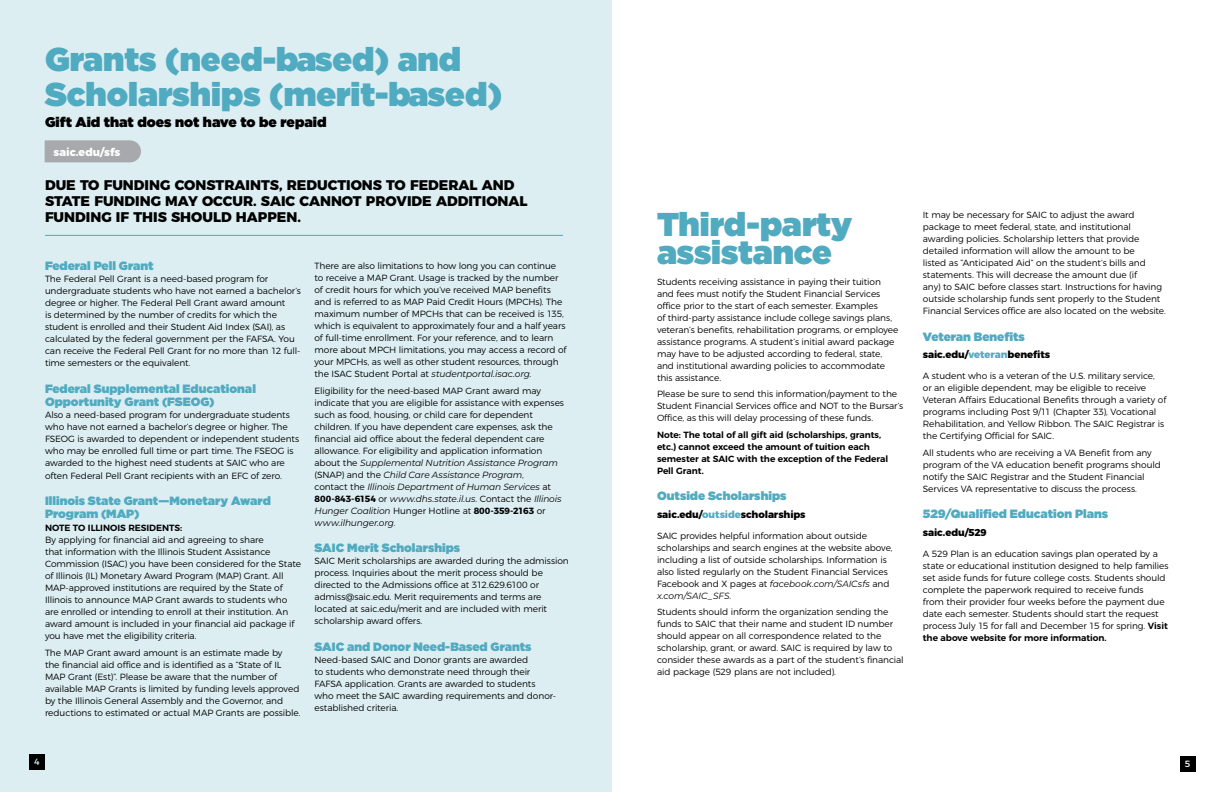
<style>
.page{position:relative;width:1224px;height:792px;background:#fff}
.page>*{position:absolute;margin:0;border:0;box-sizing:border-box;transform-origin:0 0}
.t1{font:900 33px/28px "Gotham";color:#50aac0}
.t2{font:800 14px/16px "Montserrat";color:#000}
.t3{font:900 14px "Gotham";color:#000}
.t4{font:900 12px/13px "Gotham";color:#50aac0}
.t5{font:800 11px "Montserrat";color:#fff}
.t6{font:800 10px "Montserrat";letter-spacing:-.01em;color:#000}
.t7{font:300 9px/12px "Montserrat";letter-spacing:-.01em;color:#000}
.t8{font:600 9px/12px "Montserrat";letter-spacing:-.005em;color:#000}
.t9{font:9px "Montserrat";color:#fff}
.s1{font-weight:400;font-style:italic}
.s2{font-weight:700}
.s3{color:#50aac0}
.s4{font-weight:600}
</style>
<div class="page">
<div style="left:1180px;top:756px;width:15px;height:15px;background:#000"></div>
<div style="left:0;top:0;width:612px;height:792px;background:#dceef2"></div>
<hr style="left:45px;top:235px;width:518px;height:1px;background:#50aac0">
<svg style="left:45px;top:140px;width:96px;height:22px"></svg>
<h1 class="t1" style="left:45px;top:42px;width:459px;line-height:35px">Grants (need-based) and<br>Scholarships (merit-based)</h1>
<h2 class="t3" style="left:45px;top:112px;width:283px">Gift Aid that does not have to be repaid</h2>
<p class="t5" style="left:54px;top:143px;width:69px">saic.edu/sfs</p>
<h2 class="t2" style="left:45px;top:176px;width:484px">DUE TO FUNDING CONSTRAINTS, REDUCTIONS TO FEDERAL AND<br>STATE FUNDING MAY OCCUR. SAIC CANNOT PROVIDE ADDITIONAL<br>FUNDING IF THIS SHOULD HAPPEN.</h2>
<h3 class="t4" style="left:45px;top:259px;width:110px">Federal Pell Grant</h3>
<p class="t7" style="left:45px;top:272px;width:257px">The Federal Pell Grant is a need-based program for undergraduate students who have not earned a bachelor’s degree or higher. The Federal Pell Grant award amount<br>is determined by the number of credits for which the student is enrolled and their Student Aid Index (SAI), as calculated by the federal government per the FAFSA. You can receive the Federal Pell Grant for no more than 12 full&shy;time semesters or the equivalent.</p>
<h3 class="t4" style="left:45px;top:382px;width:212px">Federal Supplemental Educational<br>Opportunity Grant (FSEOG)</h3>
<p class="t7" style="left:45px;top:408px;width:256px">Also a need-based program for undergraduate students who have not earned a bachelor’s degree or higher. The FSEOG is awarded to dependent or independent students who may be enrolled full time or part time. The FSEOG is awarded to the highest need students at SAIC who are</p>
<p class="t7" style="left:45px;top:469px;width:238px">often Federal Pell Grant recipients with an EFC of zero.</p>
<h3 class="t4" style="left:45px;top:494px;width:227px">Illinois State Grant—Monetary Award<br>Program (MAP)</h3>
<p class="t8" style="left:45px;top:521px;width:139px">NOTE TO ILLINOIS RESIDENTS:</p>
<p class="t7" style="left:45px;top:533px;width:258px">By applying for financial aid and agreeing to share<br>that information with the Illinois Student Assistance Commission (ISAC) you have been considered for the State of Illinois (IL) Monetary Award Program (MAP) Grant. All MAP-approved institutions are required by the State of Illinois to announce MAP Grant awards to students who are enrolled or intending to enroll at their institution. An award amount is included in your financial aid package if you have met the eligibility criteria.</p>
<p class="t7" style="left:45px;top:646px;width:257px">The MAP Grant award amount is an estimate made by<br>the financial aid office and is identified as a “State of IL MAP Grant (Est)”. Please be aware that the number of available MAP Grants is limited by funding levels approved by the Illinois General Assembly and the Governor, and reductions to estimated or actual MAP Grants are possible.</p>
<p class="t7" style="left:315px;top:259px;width:254px">There are also limitations to how long you can continue to receive a MAP Grant. Usage is tracked by the number of credit hours for which you’ve received MAP benefits and is referred to as MAP Paid Credit Hours (MPCHs). The maximum number of MPCHs that can be received is 135, which is equivalent to approximately four and a half years of full-time enrollment. For your reference, and to learn more about MPCH limitations, you may access a record of your MPCHs, as well as other student resources, through the ISAC Student Portal at <span class="s1">studentportal.isac.org</span>.</p>
<p class="t7" style="left:315px;top:384px;width:251px">Eligibility for the need-based MAP Grant award may indicate that you are eligible for assistance with expenses such as food, housing, or child care for dependent children. If you have dependent care expenses, ask the financial aid office about the federal dependent care allowance. For eligibility and application information about the <span class="s1">Supplemental Nutrition Assistance Program </span>(SNAP) and the <span class="s1">Child Care Assistance Program</span>,<br>contact the <span class="s1">Illinois Department of Human Services</span> at <span class="s2">800-843-6154</span> or <span class="s1">www.dhs.state.il.us</span>. Contact the <span class="s1">Illinois Hunger Coalition</span> Hunger Hotline at <span class="s2">800-359-2163</span> or <span class="s1">www.ilhunger.org</span>.</p>
<h3 class="t4" style="left:315px;top:541px;width:147px">SAIC Merit Scholarships</h3>
<p class="t7" style="left:315px;top:554px;width:256px">SAIC Merit scholarships are awarded during the admission process. Inquiries about the merit process should be directed to the Admissions office at 312.629.6100 or admiss@saic.edu. Merit requirements and terms are located at saic.edu/merit and are included with merit scholarship award offers.</p>
<h3 class="t4" style="left:315px;top:640px;width:219px">SAIC and Donor Need-Based Grants</h3>
<p class="t7" style="left:315px;top:653px;width:243px">Need-based SAIC and Donor grants are awarded<br>to students who demonstrate need through their FAFSA application. Grants are awarded to students who meet the SAIC awarding requirements and donor&shy;established criteria.</p>
<h1 class="t1" style="left:657px;top:210px;width:197px">Third-party assistance</h1>
<p class="t7" style="left:657px;top:275px;width:243px">Students receiving assistance in paying their tuition and fees must notify the Student Financial Services office prior to the start of each semester. Examples<br>of third-party assistance include college savings plans, veteran’s benefits, rehabilitation programs, or employee assistance programs. A student’s initial award package may have to be adjusted according to federal, state, and institutional awarding policies to accommodate this assistance.</p>
<p class="t7" style="left:657px;top:387px;width:248px">Please be sure to send this information/payment to the<br>Student Financial Services office and NOT to the Bursar’s<br>Office, as this will delay processing of these funds.</p>
<p class="t8" style="left:657px;top:428px;width:233px">Note: The total of all gift aid (scholarships, grants, etc.) cannot exceed the amount of tuition each semester at SAIC with the exception of the Federal Pell Grant.</p>
<h3 class="t4" style="left:657px;top:489px;width:131px">Outside Scholarships</h3>
<p class="t6" style="left:657px;top:506px;width:150px">saic.edu/<span class="s3">outside</span>scholarships</p>
<p class="t7" style="left:657px;top:529px;width:237px">SAIC provides helpful information about outside scholarships and search engines at the website above, including a list of outside scholarships. Information is also listed regularly on the Student Financial Services Facebook and X pages at <span class="s1">facebook.com/SAICsfs</span> and <span class="s1">x.com/SAIC_SFS</span>.</p>
<p class="t7" style="left:657px;top:605px;width:248px">Students should inform the organization sending the funds to SAIC that their name and student ID number should appear on all correspondence related to the scholarship, grant, or award. SAIC is required by law to consider these awards as a part of the student’s financial aid package (529 plans are not included).</p>
<p class="t7" style="left:923px;top:208px;width:245px">It may be necessary for SAIC to adjust the award package to meet federal, state, and institutional awarding policies. Scholarship letters that provide detailed information will allow the amount to be<br>listed as “Anticipated Aid” on the student’s bills and statements. This will decrease the amount due (if<br>any) to SAIC before classes start. Instructions for having outside scholarship funds sent properly to the Student Financial Services office are also located on the website.</p>
<h3 class="t4" style="left:923px;top:330px;width:104px">Veteran Benefits</h3>
<p class="t6" style="left:923px;top:346px;width:129px">saic.edu/<span class="s3">veteran</span>benefits</p>
<p class="t7" style="left:923px;top:369px;width:245px">A student who is a veteran of the U.S. military service,<br>or an eligible dependent, may be eligible to receive Veteran Affairs Educational Benefits through a variety of programs including Post 9/11 (Chapter 33), Vocational Rehabilitation, and Yellow Ribbon. The SAIC Registrar is the Certifying Official for SAIC.</p>
<p class="t7" style="left:923px;top:446px;width:240px">All students who are receiving a VA Benefit from any program of the VA education benefit programs should notify the SAIC Registrar and the Student Financial Services VA representative to discuss the process.</p>
<h3 class="t4" style="left:923px;top:507px;width:187px">529/Qualified Education Plans</h3>
<p class="t6" style="left:923px;top:524px;width:65px">saic.edu/529</p>
<p class="t7" style="left:923px;top:547px;width:247px">A 529 Plan is an education savings plan operated by a state or educational institution designed to help families set aside funds for future college costs. Students should complete the paperwork required to receive funds<br>from their provider four weeks before the payment due date each semester. Students should start the request process July 15 for fall and December 15 for spring. <span class="s4">Visit the above website for more information.</span></p>
<p class="t9" style="left:34px;top:755px;width:7px">4</p>
<p class="t9" style="left:1185px;top:756px;width:7px">5</p>
</div>
